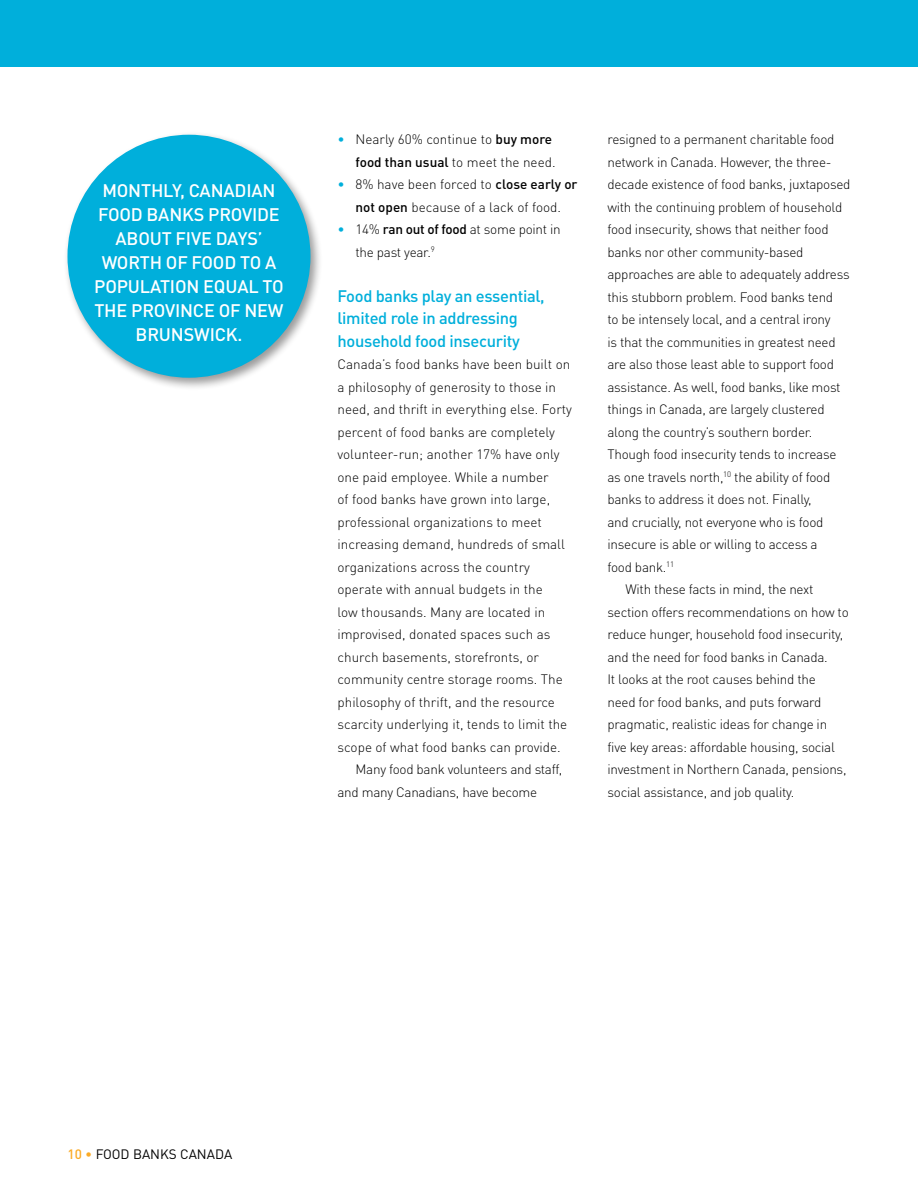
<style>
.page{position:relative;width:918px;height:1188px;background:#fff}
.page>*{position:absolute;margin:0;border:0;box-sizing:border-box;transform-origin:0 0}
.t1{font:500 18px/24px "DIN Pro";letter-spacing:-.01em;color:#fff}
.t2{font:500 16.5px/22.5px "DIN Pro";letter-spacing:-.02em;color:#00afdb}
.t3{font:300 13.5px/22.5px "DIN Pro";letter-spacing:-.02em;color:#000}
.t4{font:300 13.5px/22.5px "DIN Pro";color:#000;text-align:right}
.t5{font:13.5px "DIN Pro";color:#000}
.s1{color:#00afdb}
.s2{font-weight:500}
.s3{font-weight:500;color:#fbaa26}
.s4{color:#fbaa26}
</style>
<div class="page">
<div style="left:0;top:0;width:918px;height:67px;background:#00afdb"></div>
<div style="left:63px;top:131px;width:260px;height:260px;background:#000;opacity:.4"></div>
<div style="left:68px;top:135px;width:242px;height:243px;background:#00afdb;border-radius:50%"></div>
<h1 class="t1" style="left:102px;top:177px;width:110px">M ONTHLY, Cana</h1>
<h1 class="t1" style="left:235px;top:177px;width:30px">dian</h1>
<h1 class="t1" style="left:98px;top:201px;width:181px">foo d ban ks provide</h1>
<h1 class="t1" style="left:116px;top:225px;width:35px">about</h1>
<h1 class="t1" style="left:176px;top:225px;width:88px">five day s’</h1>
<h1 class="t1" style="left:102px;top:249px;width:19px">worth</h1>
<h1 class="t1" style="left:94px;top:249px;width:182px;text-indent:72px">of foo d to a population equal to the</h1>
<h1 class="t1" style="left:131px;top:297px;width:61px">province</h1>
<h1 class="t1" style="left:219px;top:297px;width:66px">of New</h1>
<h1 class="t1" style="left:136px;top:321px;width:13px">Brun</h1>
<h1 class="t1" style="left:184px;top:321px;width:60px">swick.</h1>
<p class="t4" style="left:338px;top:127px;width:220px"><span class="s1">•</span> Nearly 60% continue to <span class="s2">buy more food than usual</span> to meet the need.</p>
<p class="t4" style="left:338px;top:172px;width:242px;text-align:center"><span class="s1">•</span> 8% have been forced to <span class="s2">close early or not open</span> because of a lack of food.</p>
<p class="t3" style="left:356px;top:217px;width:207px;text-indent:-18px"><span class="s1">•</span> 14% <span class="s2">ran out of food</span> at some point in the past year.<sup>9</sup></p>
<p class="t2" style="left:338px;top:282px;width:209px">Food banks play an essential, limited role in addressing household food insecurity</p>
<p class="t4" style="left:338px;top:352px;width:234px">Canada’s food banks have been built on</p>
<p class="t4" style="left:338px;top:374px;width:220px">a philosophy of generosity to those in</p>
<p class="t4" style="left:338px;top:397px;width:236px">need, and thrift in everything else. Forty</p>
<p class="t4" style="left:338px;top:419px;width:219px">percent of food banks are completely</p>
<p class="t4" style="left:338px;top:442px;width:224px">volunteer-run; another 17% have only</p>
<p class="t4" style="left:338px;top:464px;width:213px">one paid employee. While a number</p>
<p class="t4" style="left:338px;top:487px;width:214px">of food banks have grown into large,</p>
<p class="t4" style="left:338px;top:509px;width:206px">professional organizations to meet</p>
<p class="t4" style="left:338px;top:532px;width:229px">increasing demand, hundreds of small</p>
<p class="t4" style="left:338px;top:554px;width:194px">organizations across the country</p>
<p class="t4" style="left:338px;top:577px;width:207px">operate with annual budgets in the</p>
<p class="t4" style="left:338px;top:599px;width:209px">low thousands. Many are located in</p>
<p class="t4" style="left:338px;top:622px;width:214px">improvised, donated spaces such as</p>
<p class="t4" style="left:338px;top:644px;width:203px">church basements, storefronts, or</p>
<p class="t4" style="left:338px;top:667px;width:227px">community centre storage rooms. The</p>
<p class="t4" style="left:338px;top:689px;width:219px">philosophy of thrift, and the resource</p>
<p class="t4" style="left:338px;top:712px;width:231px">scarcity underlying it, tends to limit the</p>
<p class="t4" style="left:338px;top:734px;width:225px">scope of what food banks can provide.</p>
<p class="t3" style="left:356px;top:757px;width:208px">Many food bank volunteers and staff,</p>
<p class="t3" style="left:338px;top:779px;width:201px">and many Canadians, have become</p>
<p class="t3" style="left:608px;top:127px;width:229px">resigned to a permanent charitable food</p>
<p class="t3" style="left:608px;top:149px;width:226px">network in Canada. However, the three-</p>
<p class="t3" style="left:608px;top:172px;width:245px">decade existence of food banks, juxtaposed</p>
<p class="t3" style="left:608px;top:194px;width:236px">with the continuing problem of household</p>
<p class="t3" style="left:608px;top:217px;width:223px">food insecurity, shows that neither food</p>
<p class="t3" style="left:608px;top:239px;width:198px">banks nor other community-based</p>
<p class="t3" style="left:608px;top:262px;width:244px">approaches are able to adequately address</p>
<p class="t3" style="left:608px;top:284px;width:227px">this stubborn problem. Food banks tend</p>
<p class="t3" style="left:608px;top:307px;width:225px">to be intensely local, and a central irony</p>
<p class="t3" style="left:608px;top:329px;width:230px">is that the communities in greatest need</p>
<p class="t3" style="left:608px;top:352px;width:228px">are also those least able to support food</p>
<p class="t3" style="left:608px;top:374px;width:235px">assistance. As well, food banks, like most</p>
<p class="t3" style="left:608px;top:397px;width:219px">things in Canada, are largely clustered</p>
<p class="t3" style="left:608px;top:419px;width:207px">along the country’s southern border.</p>
<p class="t3" style="left:608px;top:442px;width:230px">Though food insecurity tends to increase</p>
<p class="t3" style="left:608px;top:464px;width:224px">as one travels north,<sup>10</sup> the ability of food</p>
<p class="t3" style="left:607px;top:487px;width:206px">banks to address it does not. Finally,</p>
<p class="t3" style="left:607px;top:509px;width:217px">and crucially, not everyone who is food</p>
<p class="t3" style="left:607px;top:532px;width:212px">insecure is able or willing to access a</p>
<p class="t3" style="left:607px;top:554px;width:68px">food bank.<sup>11</sup></p>
<p class="t3" style="left:626px;top:577px;width:189px">With these facts in mind, the next</p>
<p class="t3" style="left:607px;top:599px;width:243px">section offers recommendations on how to</p>
<p class="t3" style="left:607px;top:622px;width:237px">reduce hunger, household food insecurity,</p>
<p class="t3" style="left:607px;top:644px;width:222px">and the need for food banks in Canada.</p>
<p class="t3" style="left:607px;top:667px;width:210px">It looks at the root causes behind the</p>
<p class="t3" style="left:607px;top:689px;width:215px">need for food banks, and puts forward</p>
<p class="t3" style="left:607px;top:712px;width:221px">pragmatic, realistic ideas for change in</p>
<p class="t3" style="left:607px;top:734px;width:229px">five key areas: affordable housing, social</p>
<p class="t3" style="left:607px;top:757px;width:241px">investment in Northern Canada, pensions,</p>
<p class="t3" style="left:607px;top:779px;width:188px">social assistance, and job quality.</p>
<p class="t5" style="left:68px;top:1144px;width:166px"><span class="s3">10</span> <span class="s4">•</span> FOOD BANKS CANADA</p>
</div>
